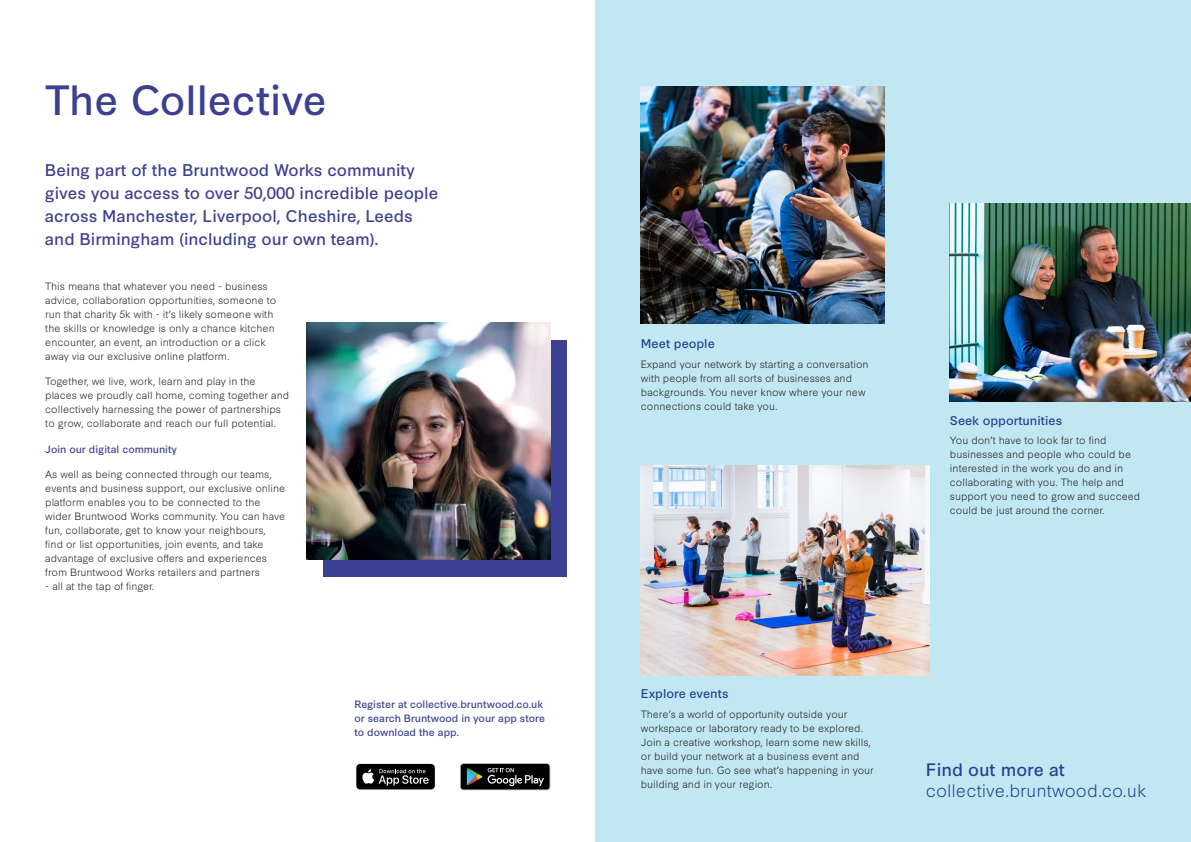
<style>
.page{position:relative;width:1191px;height:842px;background:#fff}
.page>*{position:absolute;margin:0;border:0;box-sizing:border-box;transform-origin:0 0}
.t1{font:40px "Synthese";color:#3c4092}
.t2{font:300 17px/20.4px "Synthese";color:#254292}
.t3{font:16px/23px "Synthese";color:#3c4092}
.t4{font:12px "Synthese";color:#254292}
.t5{font:300 10px/14px "Synthese";color:#231f20}
.t6{font:10px/14px "Synthese";color:#3c4092}
.s1{font-weight:400}
</style>
<div class="page">
<div style="left:323px;top:340px;width:244px;height:236px;background:#3c4092"></div>
<img style="left:306px;top:323px;width:244px;height:236px">
<svg style="left:460px;top:763px;width:90px;height:27px;background:#2c2f2f"></svg>
<svg style="left:356px;top:763px;width:79px;height:27px;background:#363737"></svg>
<div style="left:595px;top:0;width:596px;height:842px;background:#c1e7f2"></div>
<img style="left:641px;top:465px;width:288px;height:210px">
<img style="left:950px;top:204px;width:241px;height:198px">
<img style="left:641px;top:87px;width:243px;height:237px">
<p class="t1" style="left:45px;top:67px;width:283px">The Collective</p>
<p class="t3" style="left:45px;top:157px;width:395px">Being part of the Bruntwood Works community gives you access to over 50,000 incredible people across Manchester, Liverpool, Cheshire, Leeds and Birmingham (including our own team).</p>
<p class="t5" style="left:45px;top:278px;width:232px">This means that whatever you need - business advice, collaboration opportunities, someone to run that charity 5k with - it’s likely someone with the skills or knowledge is only a chance kitchen encounter, an event, an introduction or a click away via our exclusive online platform.</p>
<p class="t5" style="left:45px;top:374px;width:245px">Together, we live, work, learn and play in the places we proudly call home, coming together and collectively harnessing the power of partnerships to grow, collaborate and reach our full potential.</p>
<p class="t6" style="left:45px;top:441px;width:133px">Join our digital community</p>
<p class="t5" style="left:45px;top:466px;width:242px">As well as being connected through our teams, events and business support, our exclusive online platform enables you to be connected to the wider Bruntwood Works community. You can have fun, collaborate, get to know your neighbours, find or list opportunities, join events, and take advantage of exclusive offers and experiences from Bruntwood Works retailers and partners</p>
<p class="t5" style="left:45px;top:578px;width:111px">- all at the tap of finger.</p>
<p class="t6" style="left:354px;top:696px;width:192px">Register at collective.bruntwood.co.uk or search Bruntwood in your app store to download the app.</p>
<p class="t4" style="left:641px;top:334px;width:76px">Meet people</p>
<p class="t5" style="left:641px;top:356px;width:229px">Expand your network by starting a conversation with people from all sorts of businesses and backgrounds. You never know where your new connections could take you.</p>
<p class="t4" style="left:950px;top:410px;width:114px">Seek opportunities</p>
<p class="t5" style="left:950px;top:432px;width:192px">You don’t have to look far to find businesses and people who could be interested in the work you do and in collaborating with you. The help and support you need to grow and succeed could be just around the corner.</p>
<p class="t4" style="left:641px;top:684px;width:89px">Explore events</p>
<p class="t5" style="left:641px;top:706px;width:235px">There’s a world of opportunity outside your workspace or laboratory ready to be explored.<br>Join a creative workshop, learn some new skills, or build your network at a business event and have some fun. Go see what’s happening in your building and in your region.</p>
<p class="t2" style="left:926px;top:758px;width:222px"><span class="s1">Find out more at </span>collective.bruntwood.co.uk</p>
</div>
